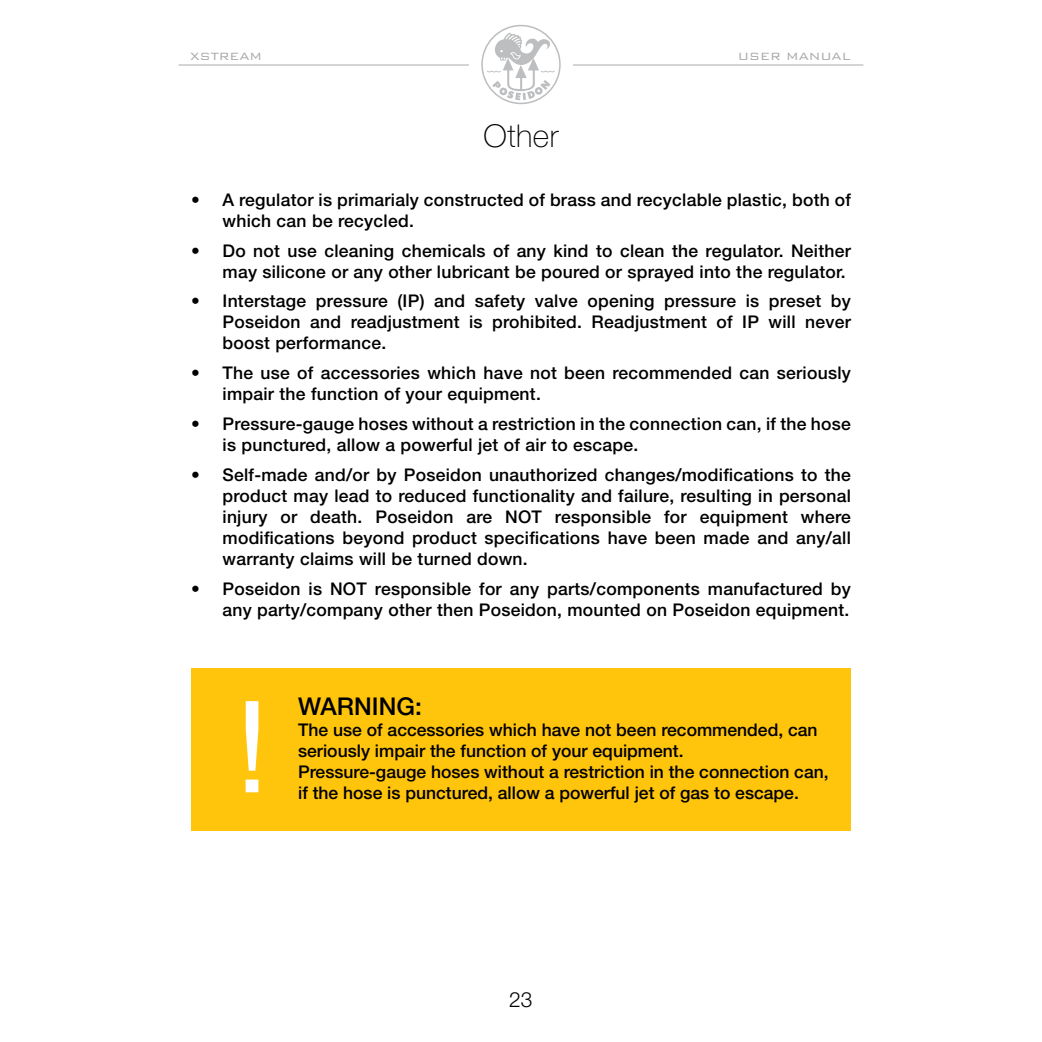
<style>
.page{position:relative;width:1042px;height:1042px;background:#fff}
.page>*{position:absolute;margin:0;border:0;box-sizing:border-box;transform-origin:0 0}
.t1{font:100 31.5px "Helvetica Neue LT Std";letter-spacing:.015em;color:#000}
.t2{font:500 24.5px "Helvetica Neue LT Std";color:#000}
.t3{font:300 21px "Helvetica Neue LT Std";color:#000}
.t4{font:500 17.5px/21px "Helvetica Neue LT Std";letter-spacing:.015em;color:#000}
.t5{font:300 14px "Bank Gothic BT";color:#a7a9ac}
</style>
<div class="page">
<svg style="left:481px;top:25px;width:80px;height:79px"></svg>
<hr style="left:179px;top:64px;width:290px;height:2px;background:#bcbec0">
<hr style="left:573px;top:64px;width:290px;height:2px;background:#bcbec0">
<div style="left:191px;top:668px;width:660px;height:163px;background:#ffc40c"></div>
<svg style="left:246px;top:701px;width:12px;height:91px"></svg>
<p class="t5" style="left:190px;top:49px;width:74px">XSTREAM</p>
<p class="t5" style="left:738px;top:49px;width:115px">USER MANUAL</p>
<h1 class="t1" style="left:483px;top:117px;width:76px">Other</h1>
<p class="t4" style="left:222px;top:189px;width:630px;text-indent:-32px">• A regulator is primarialy constructed of brass and recyclable plastic, both of which can be recycled.</p>
<p class="t4" style="left:191px;top:240px;width:661px;text-align:right">• Do not use cleaning chemicals of any kind to clean the regulator. Neither may silicone or any other lubricant be poured or sprayed into the regulator.</p>
<p class="t4" style="left:222px;top:291px;width:630px;text-align:justify;text-indent:-32px">• Interstage pressure (IP) and safety valve opening pressure is preset by Poseidon and readjustment is prohibited. Readjustment of IP will never boost performance.</p>
<p class="t4" style="left:222px;top:362px;width:630px;text-indent:-32px">• The use of accessories which have not been recommended can seriously impair the function of your equipment.</p>
<p class="t4" style="left:222px;top:413px;width:630px;text-indent:-32px">• Pressure-gauge hoses without a restriction in the connection can, if the hose is punctured, allow a powerful jet of air to escape.</p>
<p class="t4" style="left:222px;top:464px;width:630px;text-align:justify;text-indent:-32px">• Self-made and/or by Poseidon unauthorized changes/modifications to the product may lead to reduced functionality and failure, resulting in personal injury or death. Poseidon are NOT responsible for equipment where modifications beyond product specifications have been made and any/all warranty claims will be turned down.</p>
<p class="t4" style="left:191px;top:578px;width:661px;text-align:right">• Poseidon is NOT responsible for any parts/components manufactured by any party/company other then Poseidon, mounted on Poseidon equipment.</p>
<h2 class="t2" style="left:298px;top:691px;width:125px">WARNING:</h2>
<p class="t4" style="left:298px;top:719px;width:532px">The use of accessories which have not been recommended, can seriously impair the function of your equipment.<br>Pressure-gauge hoses without a restriction in the connection can, if the hose is punctured, allow a powerful jet of gas to escape.</p>
<p class="t3" style="left:509px;top:987px;width:25px">23</p>
</div>
